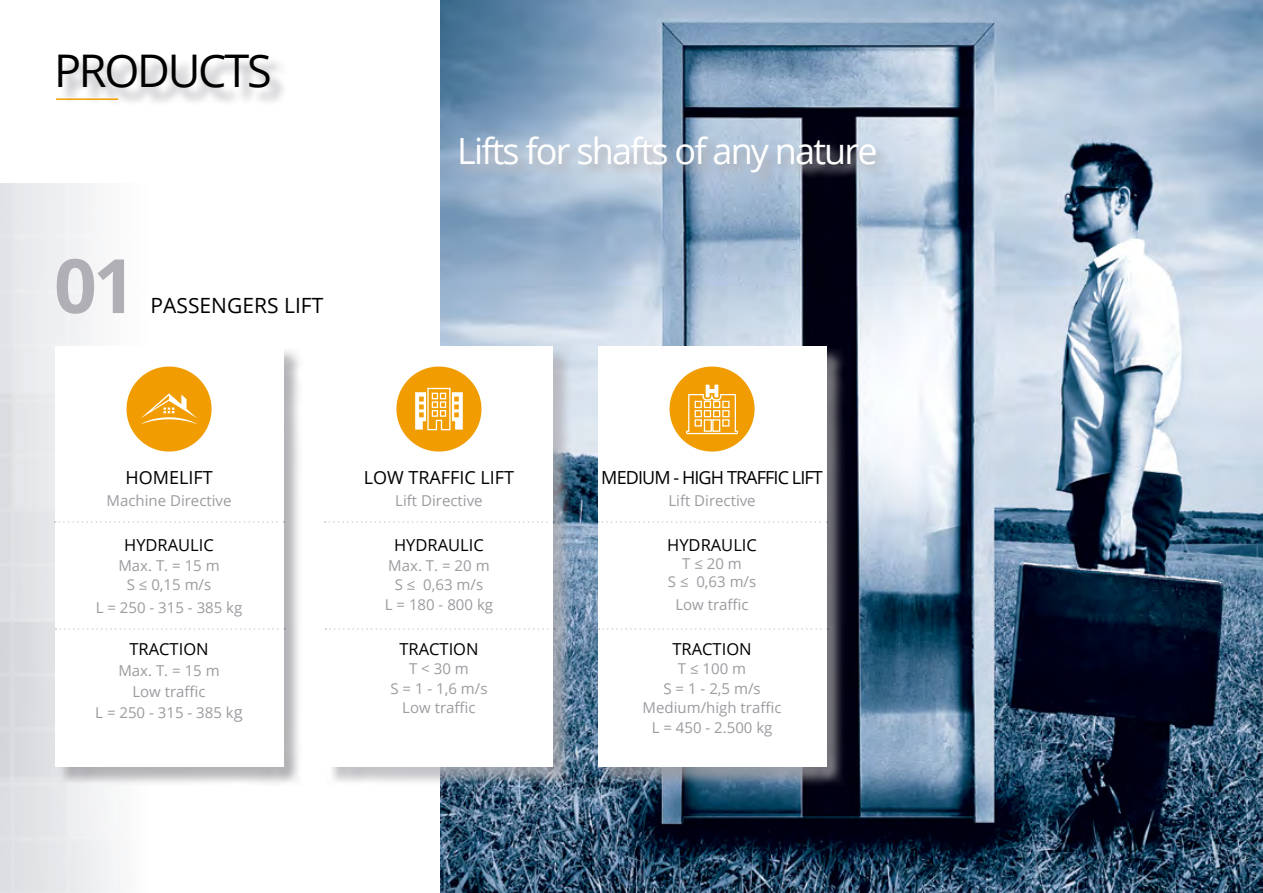
<style>
.page{position:relative;width:1263px;height:893px;background:#fff}
.page>*{position:absolute;margin:0;border:0;box-sizing:border-box;transform-origin:0 0}
.t1{font:700 75px "Open Sans";color:#b0afb5}
.t2{font:45px "Open Sans";letter-spacing:-.05em;color:#000}
.t3{font:36px "Open Sans";letter-spacing:-.05em;color:#fff}
.t4{font:21px "Open Sans";color:#000}
.t5{font:18px "Open Sans";color:#000}
.t6{font:18px "Open Sans";letter-spacing:-.05em;color:#000}
.t7{font:16.5px "Open Sans";color:#000}
.t8{font:15px/19.5px "Open Sans";color:#9c9ba0;text-align:center}
.s1{font-size:16.5px}
</style>
<div class="page">
<img style="left:441px;top:0;width:822px;height:893px">
<svg style="left:64px;top:61px;width:220px;height:41px"></svg>
<hr style="left:56px;top:98px;width:62px;height:2px;background:#f19c00">
<div style="left:57px;top:348px;width:245px;height:437px;background:#9c9ba0;opacity:.75"></div>
<div style="left:55px;top:346px;width:228px;height:421px;background:#fff"></div>
<div style="left:127px;top:367px;width:84px;height:84px;background:#f19c00;border-radius:50%"></div>
<div style="left:127px;top:367px;width:85px;height:85px;border:2px solid #f19c00;border-radius:50%"></div>
<svg style="left:140px;top:393px;width:58px;height:32px"></svg>
<svg style="left:55px;top:521px;width:229px;height:2px"></svg>
<svg style="left:56px;top:628px;width:229px;height:2px"></svg>
<div style="left:600px;top:348px;width:245px;height:437px;background:#9c9ba0;opacity:.75"></div>
<div style="left:598px;top:346px;width:228px;height:421px;background:#fff"></div>
<svg style="left:598px;top:521px;width:229px;height:2px"></svg>
<svg style="left:598px;top:628px;width:230px;height:2px"></svg>
<div style="left:327px;top:348px;width:245px;height:437px;background:#b0afb5;opacity:.75"></div>
<div style="left:325px;top:346px;width:228px;height:421px;background:#fff"></div>
<svg style="left:325px;top:521px;width:229px;height:2px"></svg>
<svg style="left:325px;top:628px;width:230px;height:2px"></svg>
<div style="left:397px;top:367px;width:84px;height:84px;background:#f19c00;border-radius:50%"></div>
<div style="left:396px;top:367px;width:85px;height:85px;border:2px solid #f19c00;border-radius:50%"></div>
<svg style="left:415px;top:387px;width:48px;height:44px"></svg>
<div style="left:670px;top:367px;width:84px;height:84px;background:#f19c00;border-radius:50%"></div>
<div style="left:669px;top:367px;width:86px;height:85px;border:2px solid #f19c00;border-radius:50%"></div>
<svg style="left:686px;top:385px;width:52px;height:50px"></svg>
<svg style="left:458px;top:136px;width:432px;height:52px;background:#9cacbe"></svg>
<h2 class="t2" style="left:54px;top:40px;width:219px">PRODUCTS</h2>
<h1 class="t1" style="left:54px;top:233px;width:83px">01</h1>
<h3 class="t4" style="left:151px;top:291px;width:174px">PASSENGERS LIFT</h3>
<h3 class="t3" style="left:457px;top:127px;width:422px">Lifts for shafts of any nature</h3>
<p class="t5" style="left:125px;top:465px;width:89px">HOMELIFT</p>
<p class="t8" style="left:107px;top:491px;width:126px">Machine Directive</p>
<p class="t7" style="left:124px;top:534px;width:91px">HYDRAULIC</p>
<p class="t8" style="left:118px;top:555px;width:103px">Max. T. = 15 m<br>S ≤ 0,15 m/s</p>
<p class="t8" style="left:96px;top:597px;width:148px">L = 250 - 315 - 385 kg</p>
<p class="t7" style="left:129px;top:637px;width:81px">TRACTION</p>
<p class="t8" style="left:95px;top:659px;width:149px;line-height:21px">Max. T. = 15 m<br>Low traffic<br>L = 250 - 315 - 385 k<span class="s1">g</span></p>
<p class="t5" style="left:364px;top:465px;width:152px">LOW TRAFFIC LIFT</p>
<p class="t8" style="left:395px;top:491px;width:89px">Lift Directive</p>
<p class="t7" style="left:394px;top:534px;width:91px">HYDRAULIC</p>
<p class="t8" style="left:385px;top:555px;width:110px">Max. T. = 20 m<br>S ≤ 0,63 m/s<br>L = 180 - 800 kg</p>
<p class="t7" style="left:399px;top:637px;width:81px">TRACTION</p>
<p class="t8" style="left:390px;top:659px;width:99px">T &lt; 30 m<br>S = 1 - 1,6 m/s<br>Low traffic</p>
<p class="t6" style="left:601px;top:465px;width:223px">MEDIUM - HIGH TRAFFIC LIFT</p>
<p class="t8" style="left:668px;top:491px;width:89px">Lift Directive</p>
<p class="t7" style="left:667px;top:534px;width:91px">HYDRAULIC</p>
<p class="t8" style="left:668px;top:554px;width:90px;line-height:18px">T ≤ 20 m<br>S ≤ 0,63 m/s</p>
<p class="t8" style="left:675px;top:594px;width:75px">Low traffic</p>
<p class="t7" style="left:672px;top:637px;width:81px">TRACTION</p>
<p class="t8" style="left:643px;top:659px;width:140px">T ≤ 100 m<br>S = 1 - 2,5 m/s<br>Medium/high traffic<br>L = 450 - 2.500 kg</p>
</div>
